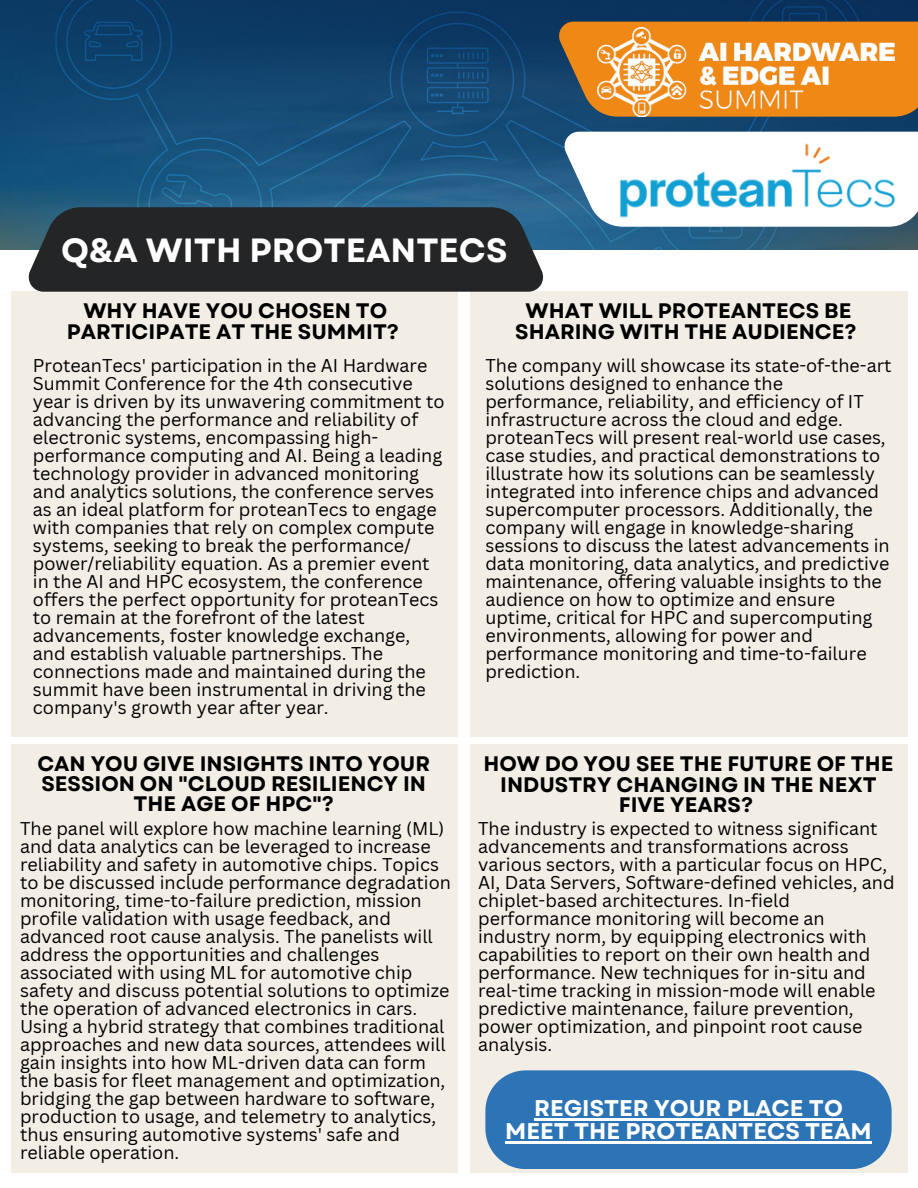
<style>
.page{position:relative;width:918px;height:1188px;background:#fff}
.page>*{position:absolute;margin:0;border:0;box-sizing:border-box;transform-origin:0 0}
.t1{font:700 33.6px "Garet";color:#fff}
.t2{font:700 22.65px/22.5px "Garet";color:#fff;text-align:center}
.t3{font:700 21px/20.2px "Garet";color:#000;text-align:center}
.t4{font:18px/18px "Canva Sans";color:#000}
</style>
<div class="page">
<div style="left:11px;top:292px;width:447px;height:445px;background:#f2eee5"></div>
<img style="left:0;top:0;width:918px;height:250px">
<div style="left:11px;top:745px;width:447px;height:428px;background:#f2eee5"></div>
<div style="left:470px;top:292px;width:438px;height:445px;background:#f2eee5"></div>
<div style="left:470px;top:745px;width:438px;height:428px;background:#f2eee5"></div>
<svg style="left:558px;top:22px;width:360px;height:95px;background:#c07928"></svg>
<img style="left:597px;top:28px;width:297px;height:89px">
<div style="left:485px;top:1070px;width:407px;height:99px;background:#2c74b5"></div>
<svg style="left:564px;top:132px;width:354px;height:95px"></svg>
<img style="left:616px;top:132px;width:283px;height:94px">
<svg style="left:28px;top:207px;width:516px;height:85px;background:#262a2d"></svg>
<hr style="left:534px;top:1119px;width:309px;height:2px;background:#fff">
<hr style="left:505px;top:1141px;width:367px;height:2px;background:#fff">
<p class="t1" style="left:61px;top:226px;width:448px">Q&amp;A WITH PROTEANTECS</p>
<p class="t3" style="left:67px;top:301px;width:334px">WHY HAVE YOU CHOSEN TO<br>PARTICIPATE AT THE SUMMIT?</p>
<p class="t3" style="left:515px;top:301px;width:343px">WHAT WILL PROTEANTECS BE<br>SHARING WITH THE AUDIENCE?</p>
<p class="t4" style="left:33px;top:356px;width:413px">ProteanTecs' participation in the AI Hardware Summit Conference for the 4th consecutive year is driven by its unwavering commitment to advancing the performance and reliability of electronic systems, encompassing high&shy;performance computing and AI. Being a leading technology provider in advanced monitoring and analytics solutions, the conference serves as an ideal platform for proteanTecs to engage with companies that rely on complex compute systems, seeking to break the performance/ power/reliability equation. As a premier event in the AI and HPC ecosystem, the conference offers the perfect opportunity for proteanTecs to remain at the forefront of the latest advancements, foster knowledge exchange, and establish valuable partnerships. The connections made and maintained during the summit have been instrumental in driving the company's growth year after year.</p>
<p class="t3" style="left:37px;top:753px;width:394px">CAN YOU GIVE INSIGHTS INTO YOUR<br>SESSION ON "CLOUD RESILIENCY IN<br>THE AGE OF HPC"?</p>
<p class="t4" style="left:20px;top:819px;width:433px">The panel will explore how machine learning (ML) and data analytics can be leveraged to increase reliability and safety in automotive chips. Topics to be discussed include performance degradation monitoring, time-to-failure prediction, mission profile validation with usage feedback, and advanced root cause analysis. The panelists will address the opportunities and challenges associated with using ML for automotive chip safety and discuss potential solutions to optimize the operation of advanced electronics in cars.<br>Using a hybrid strategy that combines traditional approaches and new data sources, attendees will gain insights into how ML-driven data can form the basis for fleet management and optimization, bridging the gap between hardware to software, production to usage, and telemetry to analytics, thus ensuring automotive systems' safe and reliable operation.</p>
<p class="t4" style="left:485px;top:356px;width:408px">The company will showcase its state-of-the-art solutions designed to enhance the performance, reliability, and efficiency of IT infrastructure across the cloud and edge. proteanTecs will present real-world use cases, case studies, and practical demonstrations to illustrate how its solutions can be seamlessly integrated into inference chips and advanced supercomputer processors. Additionally, the company will engage in knowledge-sharing sessions to discuss the latest advancements in data monitoring, data analytics, and predictive maintenance, offering valuable insights to the audience on how to optimize and ensure uptime, critical for HPC and supercomputing environments, allowing for power and performance monitoring and time-to-failure prediction.</p>
<p class="t3" style="left:483px;top:754px;width:412px">HOW DO YOU SEE THE FUTURE OF THE<br>INDUSTRY CHANGING IN THE NEXT<br>FIVE YEARS?</p>
<p class="t4" style="left:478px;top:819px;width:418px">The industry is expected to witness significant advancements and transformations across various sectors, with a particular focus on HPC, AI, Data Servers, Software-defined vehicles, and chiplet-based architectures. In-field performance monitoring will become an industry norm, by equipping electronics with capabilities to report on their own health and performance. New techniques for in-situ and real-time tracking in mission-mode will enable predictive maintenance, failure prevention, power optimization, and pinpoint root cause analysis.</p>
<p class="t2" style="left:505px;top:1097px;width:368px">REGISTER YOUR PLACE TO<br>MEET THE PROTEANTECS TEAM</p>
</div>
